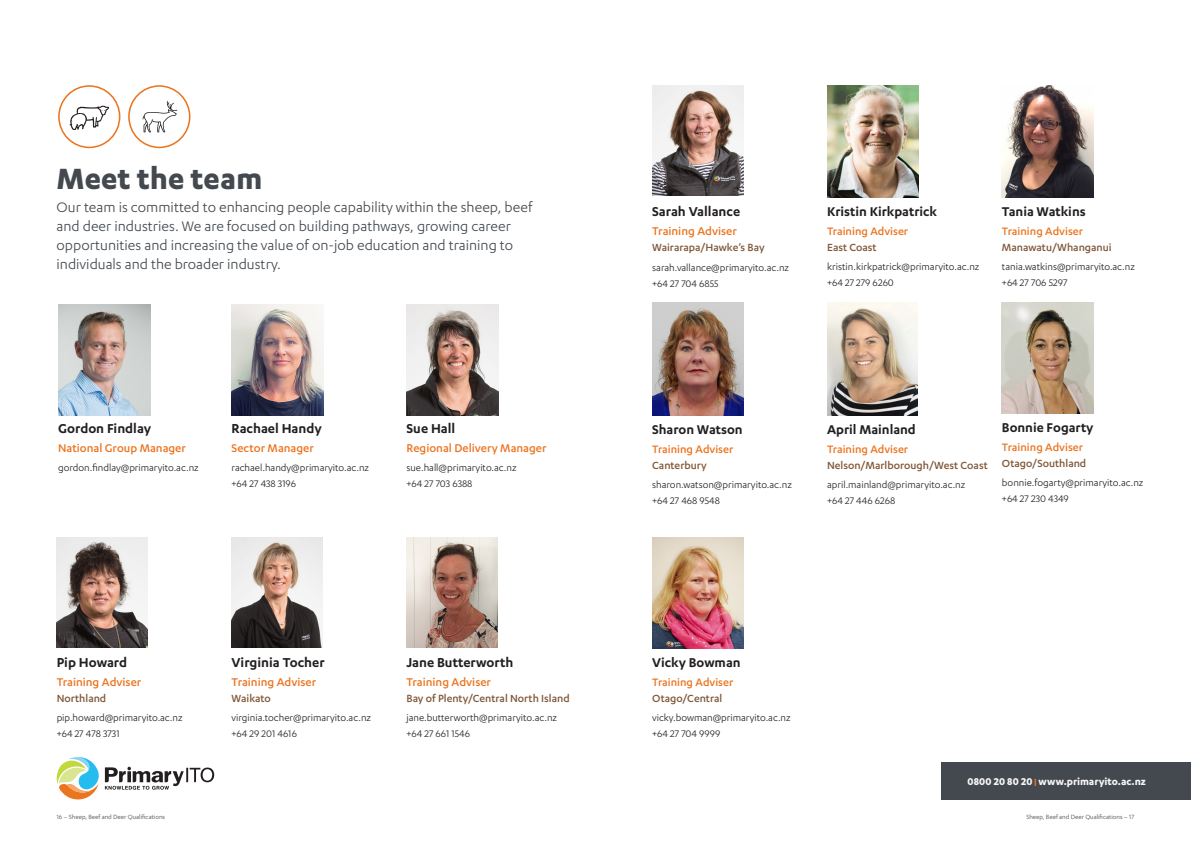
<style>
.page{position:relative;width:1191px;height:842px;background:#fff}
.page>*{position:absolute;margin:0;border:0;box-sizing:border-box;transform-origin:0 0}
.Heading_1_black{font:700 34px "Karbon";color:#43494f}
.body{font:16px/19.2px "Karbon";color:#43494f}
.Sub-Heading_grey{font:600 15px "Karbon";color:#231f20}
.Sub-Heading_grey-2{font:600 14.7px "Karbon";color:#231f20}
.Table_orange{font:500 13px "Karbon";color:#eb741f}
.Table_orange-2{font:500 12.5px "Karbon";color:#eb741f}
.Table_orange-3{font:500 12px "Karbon";color:#7f5637}
._0800{font:700 11.5px "Karbon";letter-spacing:.005em;color:#f5f5f6}
.body-2{font:11px "Karbon";color:#231f20}
.t1{font:7px "Karbon";color:#43494f}
.s1{font-size:12.2px;color:#eb741f}
</style>
<div class="page">
<div style="left:58px;top:85px;width:62px;height:63px;border:2px solid #eb741f;border-radius:50%"></div>
<svg style="left:70px;top:106px;width:39px;height:24px"></svg>
<div style="left:128px;top:85px;width:62px;height:63px;border:2px solid #eb741f;border-radius:50%"></div>
<svg style="left:143px;top:101px;width:34px;height:31px"></svg>
<svg style="left:57px;top:757px;width:157px;height:42px"></svg>
<div style="left:941px;top:762px;width:250px;height:37px;background:#43494f"></div>
<img style="left:58px;top:305px;width:92px;height:111px">
<img style="left:231px;top:305px;width:92px;height:111px">
<img style="left:406px;top:305px;width:92px;height:111px">
<img style="left:1002px;top:303px;width:91px;height:110px">
<img style="left:652px;top:303px;width:91px;height:112px">
<img style="left:57px;top:537px;width:91px;height:111px">
<img style="left:231px;top:537px;width:92px;height:111px">
<img style="left:406px;top:537px;width:92px;height:111px">
<img style="left:652px;top:85px;width:91px;height:111px">
<img style="left:652px;top:537px;width:91px;height:111px">
<img style="left:1002px;top:85px;width:91px;height:112px">
<img style="left:827px;top:85px;width:91px;height:112px">
<img style="left:827px;top:303px;width:90px;height:112px">
<p class="Heading_1_black" style="left:57px;top:159px;width:207px">Meet the team</p>
<p class="body" style="left:57px;top:197px;width:477px">Our team is committed to enhancing people capability within the sheep, beef and deer industries. We are focused on building pathways, growing career opportunities and increasing the value of on-job education and training to individuals and the broader industry.</p>
<p class="Sub-Heading_grey" style="left:58px;top:420px;width:95px">Gordon Findlay</p>
<p class="Table_orange" style="left:58px;top:441px;width:129px">National Group Manager</p>
<p class="body-2" style="left:58px;top:462px;width:142px">gordon.findlay@primaryito.ac.nz</p>
<p class="Sub-Heading_grey" style="left:231px;top:420px;width:92px">Rachael Handy</p>
<p class="Table_orange" style="left:231px;top:441px;width:84px">Sector Manager</p>
<p class="body-2" style="left:231px;top:462px;width:139px">rachael.handy@primaryito.ac.nz</p>
<p class="body-2" style="left:231px;top:478px;width:66px">+64 27 438 3196</p>
<p class="Sub-Heading_grey" style="left:406px;top:420px;width:50px">Sue Hall</p>
<p class="Table_orange" style="left:406px;top:441px;width:141px">Regional Delivery Manager</p>
<p class="body-2" style="left:406px;top:462px;width:111px">sue.hall@primaryito.ac.nz</p>
<p class="body-2" style="left:406px;top:478px;width:67px">+64 27 703 6388</p>
<p class="Sub-Heading_grey" style="left:57px;top:654px;width:72px">Pip Howard</p>
<p class="Table_orange" style="left:57px;top:675px;width:86px">Training Adviser</p>
<p class="Table_orange-3" style="left:57px;top:691px;width:51px">Northland</p>
<p class="body-2" style="left:57px;top:712px;width:127px">pip.howard@primaryito.ac.nz</p>
<p class="body-2" style="left:57px;top:727px;width:65px">+64 27 478 3731</p>
<p class="Sub-Heading_grey" style="left:231px;top:654px;width:95px">Virginia Tocher</p>
<p class="Table_orange" style="left:231px;top:675px;width:86px">Training Adviser</p>
<p class="Table_orange-3" style="left:231px;top:691px;width:41px">Waikato</p>
<p class="body-2" style="left:231px;top:712px;width:141px">virginia.tocher@primaryito.ac.nz</p>
<p class="body-2" style="left:231px;top:727px;width:67px">+64 29 201 4616</p>
<p class="Sub-Heading_grey" style="left:406px;top:654px;width:108px">Jane Butterworth</p>
<p class="Table_orange" style="left:406px;top:675px;width:86px">Training Adviser</p>
<p class="Table_orange-3" style="left:406px;top:691px;width:165px">Bay of Plenty/Central North Island</p>
<p class="body-2" style="left:406px;top:712px;width:152px">jane.butterworth@primaryito.ac.nz</p>
<p class="body-2" style="left:406px;top:727px;width:65px">+64 27 661 1546</p>
<p class="Sub-Heading_grey" style="left:652px;top:203px;width:89px">Sarah Vallance</p>
<p class="Table_orange" style="left:652px;top:224px;width:86px">Training Adviser</p>
<p class="Table_orange-3" style="left:652px;top:241px;width:114px">Wairarapa/Hawke’s Bay</p>
<p class="body-2" style="left:652px;top:261px;width:138px">sarah.vallance@primaryito.ac.nz</p>
<p class="body-2" style="left:652px;top:277px;width:68px">+64 27 704 6855</p>
<p class="Sub-Heading_grey-2" style="left:827px;top:204px;width:111px">Kristin Kirkpatrick</p>
<p class="Table_orange-2" style="left:827px;top:225px;width:83px">Training Adviser</p>
<p class="Table_orange-3" style="left:827px;top:241px;width:51px">East Coast</p>
<p class="body-2" style="left:827px;top:261px;width:154px">kristin.kirkpatrick@primaryito.ac.nz</p>
<p class="body-2" style="left:827px;top:277px;width:68px">+64 27 279 6260</p>
<p class="Sub-Heading_grey-2" style="left:1002px;top:204px;width:85px">Tania Watkins</p>
<p class="Table_orange-2" style="left:1002px;top:225px;width:83px">Training Adviser</p>
<p class="Table_orange-3" style="left:1002px;top:241px;width:111px">Manawatu/Whanganui</p>
<p class="body-2" style="left:1002px;top:261px;width:134px">tania.watkins@primaryito.ac.nz</p>
<p class="body-2" style="left:1002px;top:277px;width:67px">+64 27 706 5297</p>
<p class="Sub-Heading_grey-2" style="left:652px;top:421px;width:92px">Sharon Watson</p>
<p class="Table_orange-2" style="left:652px;top:442px;width:83px">Training Adviser</p>
<p class="Table_orange-3" style="left:652px;top:458px;width:56px">Canterbury</p>
<p class="body-2" style="left:652px;top:479px;width:141px">sharon.watson@primaryito.ac.nz</p>
<p class="body-2" style="left:652px;top:495px;width:69px">+64 27 468 9548</p>
<p class="Sub-Heading_grey-2" style="left:827px;top:421px;width:90px">April Mainland</p>
<p class="Table_orange-2" style="left:827px;top:442px;width:83px">Training Adviser</p>
<p class="Table_orange-3" style="left:827px;top:458px;width:162px">Nelson/Marlborough/West Coast</p>
<p class="body-2" style="left:827px;top:479px;width:140px">april.mainland@primaryito.ac.nz</p>
<p class="body-2" style="left:827px;top:495px;width:70px">+64 27 446 6268</p>
<p class="Sub-Heading_grey-2" style="left:1002px;top:419px;width:93px">Bonnie Fogarty</p>
<p class="Table_orange-2" style="left:1002px;top:440px;width:83px">Training Adviser</p>
<p class="Table_orange-3" style="left:1002px;top:457px;width:86px">Otago/Southland</p>
<p class="body-2" style="left:1002px;top:477px;width:143px">bonnie.fogarty@primaryito.ac.nz</p>
<p class="body-2" style="left:1002px;top:493px;width:68px">+64 27 230 4349</p>
<p class="Sub-Heading_grey-2" style="left:652px;top:654px;width:90px">Vicky Bowman</p>
<p class="Table_orange-2" style="left:652px;top:675px;width:83px">Training Adviser</p>
<p class="Table_orange-3" style="left:652px;top:691px;width:72px">Otago/Central</p>
<p class="body-2" style="left:652px;top:711px;width:140px">vicky.bowman@primaryito.ac.nz</p>
<p class="body-2" style="left:652px;top:727px;width:70px">+64 27 704 9999</p>
<p class="_0800" style="left:967px;top:775px;width:180px">0800 20 80 20 <span class="s1">I</span> www.primaryito.ac.nz</p>
<p class="t1" style="left:57px;top:813px;width:110px">16 – Sheep, Beef and Deer Qualifications</p>
<p class="t1" style="left:1026px;top:813px;width:109px">Sheep, Beef and Deer Qualifications – 17</p>
</div>
